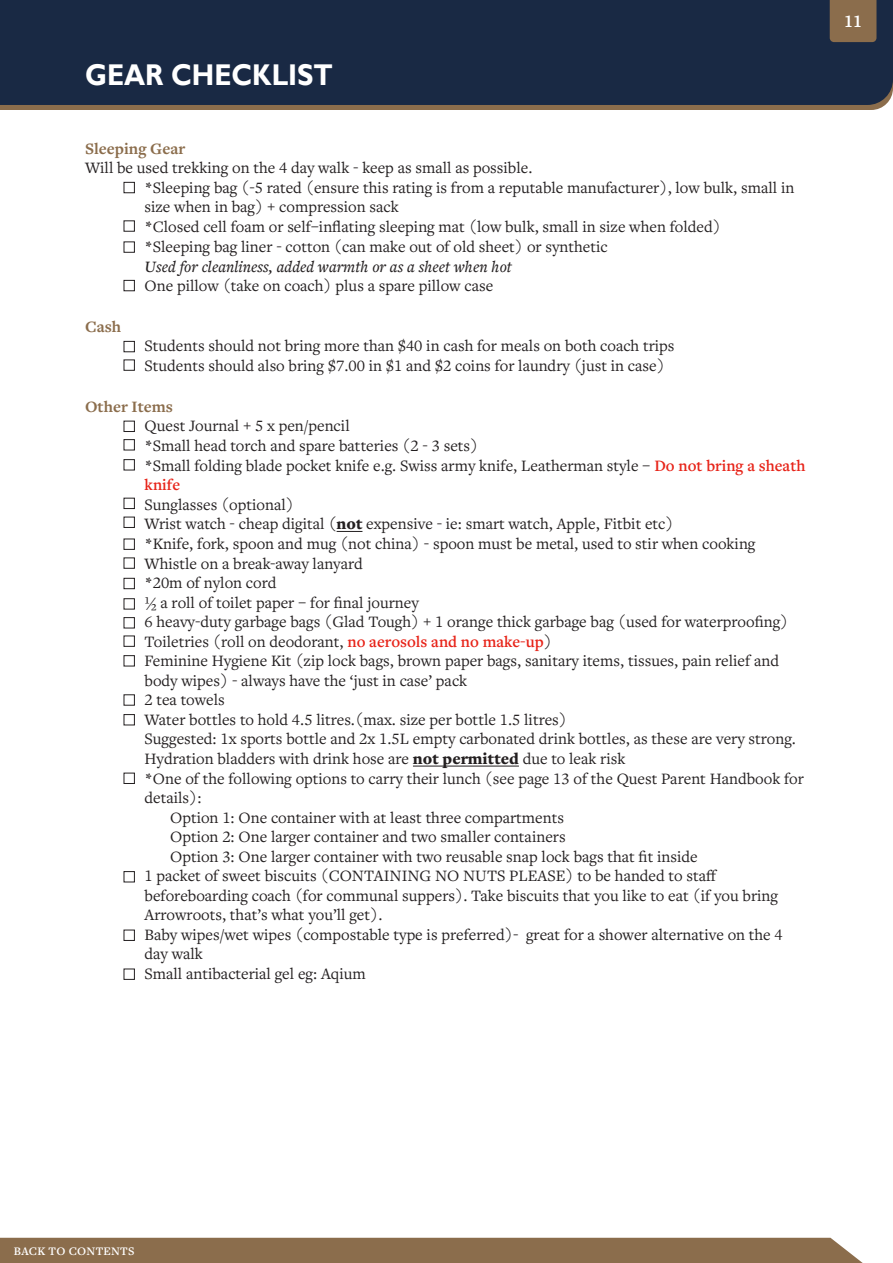
<style>
.page{position:relative;width:893px;height:1263px;background:#fff}
.page>*{position:absolute;margin:0;border:0;box-sizing:border-box;transform-origin:0 0}
.t1{font:700 30px "Gill Sans";color:#fff;scale:.9 1}
.t2{font:700 18px "Freight Text Pro";color:#fff}
.t3{font:16.5px/19.5px "Freight Text Pro";color:#231f20}
.t4{font:italic 500 16.5px "Freight Text Pro";color:#231f20}
.t5{font:700 16.5px "Freight Text Pro";color:#8b6d4c}
.t6{font:600 12px "Freight Text Pro";letter-spacing:.02em;color:#fff}
.s1{font-weight:700}
.s2{font-weight:600;color:#e72419}
.s3{font-weight:900}
</style>
<div class="page">
<svg style="left:337px;top:531px;width:25px;height:1px"></svg>
<hr style="left:413px;top:766px;width:106px;height:1px;background:#231f20">
<div style="left:124px;top:221px;width:11px;height:10px;border:1px solid #231f20"></div>
<div style="left:124px;top:182px;width:11px;height:11px;border:1px solid #231f20"></div>
<div style="left:124px;top:242px;width:11px;height:10px;border:1px solid #231f20"></div>
<div style="left:124px;top:280px;width:11px;height:11px;border:1px solid #231f20"></div>
<div style="left:124px;top:421px;width:11px;height:11px;border:1px solid #231f20"></div>
<div style="left:124px;top:439px;width:11px;height:11px;border:1px solid #231f20"></div>
<div style="left:124px;top:459px;width:11px;height:11px;border:1px solid #231f20"></div>
<div style="left:124px;top:498px;width:11px;height:11px;border:1px solid #231f20"></div>
<div style="left:124px;top:517px;width:11px;height:11px;border:1px solid #231f20"></div>
<div style="left:124px;top:539px;width:11px;height:10px;border:1px solid #231f20"></div>
<div style="left:124px;top:558px;width:11px;height:10px;border:1px solid #231f20"></div>
<div style="left:124px;top:578px;width:11px;height:11px;border:1px solid #231f20"></div>
<div style="left:124px;top:598px;width:11px;height:11px;border:1px solid #231f20"></div>
<div style="left:124px;top:617px;width:11px;height:11px;border:1px solid #231f20"></div>
<div style="left:124px;top:636px;width:11px;height:10px;border:1px solid #231f20"></div>
<div style="left:124px;top:655px;width:11px;height:11px;border:1px solid #231f20"></div>
<div style="left:124px;top:695px;width:11px;height:10px;border:1px solid #231f20"></div>
<div style="left:124px;top:714px;width:11px;height:11px;border:1px solid #231f20"></div>
<div style="left:124px;top:871px;width:11px;height:11px;border:1px solid #231f20"></div>
<div style="left:124px;top:930px;width:11px;height:11px;border:1px solid #231f20"></div>
<div style="left:124px;top:969px;width:11px;height:10px;border:1px solid #231f20"></div>
<div style="left:124px;top:341px;width:11px;height:11px;border:1px solid #231f20"></div>
<div style="left:124px;top:360px;width:11px;height:10px;border:1px solid #231f20"></div>
<div style="left:124px;top:773px;width:11px;height:11px;border:1px solid #231f20"></div>
<div style="left:0;top:1238px;width:863px;height:25px;background:#8b6d4c"></div>
<div style="left:0;top:0;width:893px;height:67px;background:#192944"></div>
<div style="left:830px;top:0;width:46px;height:42px;background:#8b6d4c"></div>
<svg style="left:0;top:67px;width:893px;height:43px;background:#273145"></svg>
<p class="t1" style="left:85px;top:57px;width:277px">GEAR CHECKLIST</p>
<p class="t5" style="left:85px;top:137px;width:102px">Sleeping Gear</p>
<p class="t3" style="left:85px;top:158px;width:449px">Will be used trekking on the 4 day walk - keep as small as possible.</p>
<p class="t3" style="left:145px;top:177px;width:651px"><span class="s1">*</span>Sleeping bag (-5 rated (ensure this rating is from a reputable manufacturer), low bulk, small in size when in bag) + compression sack</p>
<p class="t3" style="left:145px;top:217px;width:578px"><span class="s1">*</span>Closed cell foam or self–inflating sleeping mat (low bulk, small in size when folded)</p>
<p class="t3" style="left:145px;top:236px;width:465px"><span class="s1">*</span>Sleeping bag liner - cotton (can make out of old sheet) or synthetic</p>
<p class="t4" style="left:145px;top:255px;width:369px">Used for cleanliness, added warmth or as a sheet when hot</p>
<p class="t3" style="left:145px;top:275px;width:350px">One pillow (take on coach) plus a spare pillow case</p>
<p class="t5" style="left:85px;top:316px;width:38px">Cash</p>
<p class="t3" style="left:145px;top:336px;width:531px">Students should not bring more than $40 in cash for meals on both coach trips</p>
<p class="t3" style="left:145px;top:355px;width:522px">Students should also bring $7.00 in $1 and $2 coins for laundry (just in case)</p>
<p class="t5" style="left:85px;top:395px;width:89px">Other Items</p>
<p class="t3" style="left:145px;top:415px;width:207px">Quest Journal + 5 x pen/pencil</p>
<p class="t3" style="left:145px;top:435px;width:335px"><span class="s1">*</span>Small head torch and spare batteries (2 - 3 sets)</p>
<p class="t3" style="left:145px;top:455px;width:662px"><span class="s1">*</span>Small folding blade pocket knife e.g. Swiss army knife, Leatherman style – <span class="s2">Do not bring a sheath knife</span></p>
<p class="t3" style="left:145px;top:494px;width:151px">Sunglasses (optional)</p>
<p class="t3" style="left:145px;top:514px;width:531px">Wrist watch - cheap digital (<span class="s3">not</span> expensive - ie: smart watch, Apple, Fitbit etc)</p>
<p class="t3" style="left:145px;top:533px;width:612px"><span class="s1">*</span>Knife, fork, spoon and mug (not china) - spoon must be metal, used to stir when cooking</p>
<p class="t3" style="left:145px;top:553px;width:220px">Whistle on a break-away lanyard</p>
<p class="t3" style="left:145px;top:573px;width:133px"><span class="s1">*</span>20m of nylon cord</p>
<p class="t3" style="left:145px;top:592px;width:276px">1/2 a roll of toilet paper – for final journey</p>
<p class="t3" style="left:145px;top:612px;width:645px">6 heavy-duty garbage bags (Glad Tough) + 1 orange thick garbage bag (used for waterproofing)<br>Toiletries (roll on deodorant, <span class="s2">no aerosols and no make-up</span>)</p>
<p class="t3" style="left:145px;top:651px;width:636px">Feminine Hygiene Kit (zip lock bags, brown paper bags, sanitary items, tissues, pain relief and body wipes) - always have the ‘just in case’ pack</p>
<p class="t3" style="left:145px;top:690px;width:82px">2 tea towels</p>
<p class="t3" style="left:145px;top:709px;width:424px">Water bottles to hold 4.5 litres.(max. size per bottle 1.5 litres)</p>
<p class="t3" style="left:145px;top:729px;width:653px">Suggested: 1x sports bottle and 2x 1.5L empty carbonated drink bottles, as these are very strong.</p>
<p class="t3" style="left:145px;top:748px;width:482px">Hydration bladders with drink hose are <span class="s3">not permitted</span> due to leak risk</p>
<p class="t3" style="left:145px;top:768px;width:661px"><span class="s1">*</span>One of the following options to carry their lunch (see page 13 of the Quest Parent Handbook for details):</p>
<p class="t3" style="left:170px;top:807px;width:395px">Option 1: One container with at least three compartments</p>
<p class="t3" style="left:170px;top:826px;width:397px">Option 2: One larger container and two smaller containers</p>
<p class="t3" style="left:170px;top:846px;width:529px">Option 3: One larger container with two reusable snap lock bags that fit inside</p>
<p class="t3" style="left:145px;top:865px;width:635px">1 packet of sweet biscuits (CONTAINING NO NUTS PLEASE) to be handed to staff beforeboarding coach (for communal suppers). Take biscuits that you like to eat (if you bring<br>Arrowroots, that’s what you’ll get).</p>
<p class="t3" style="left:145px;top:924px;width:640px">Baby wipes/wet wipes (compostable type is preferred)- great for a shower alternative on the 4 day walk</p>
<p class="t3" style="left:145px;top:963px;width:223px">Small antibacterial gel eg: Aqium</p>
<p class="t2" style="left:844px;top:10px;width:19px">11</p>
<p class="t6" style="left:14px;top:1243px;width:122px">BACK TO CONTENTS</p>
</div>
